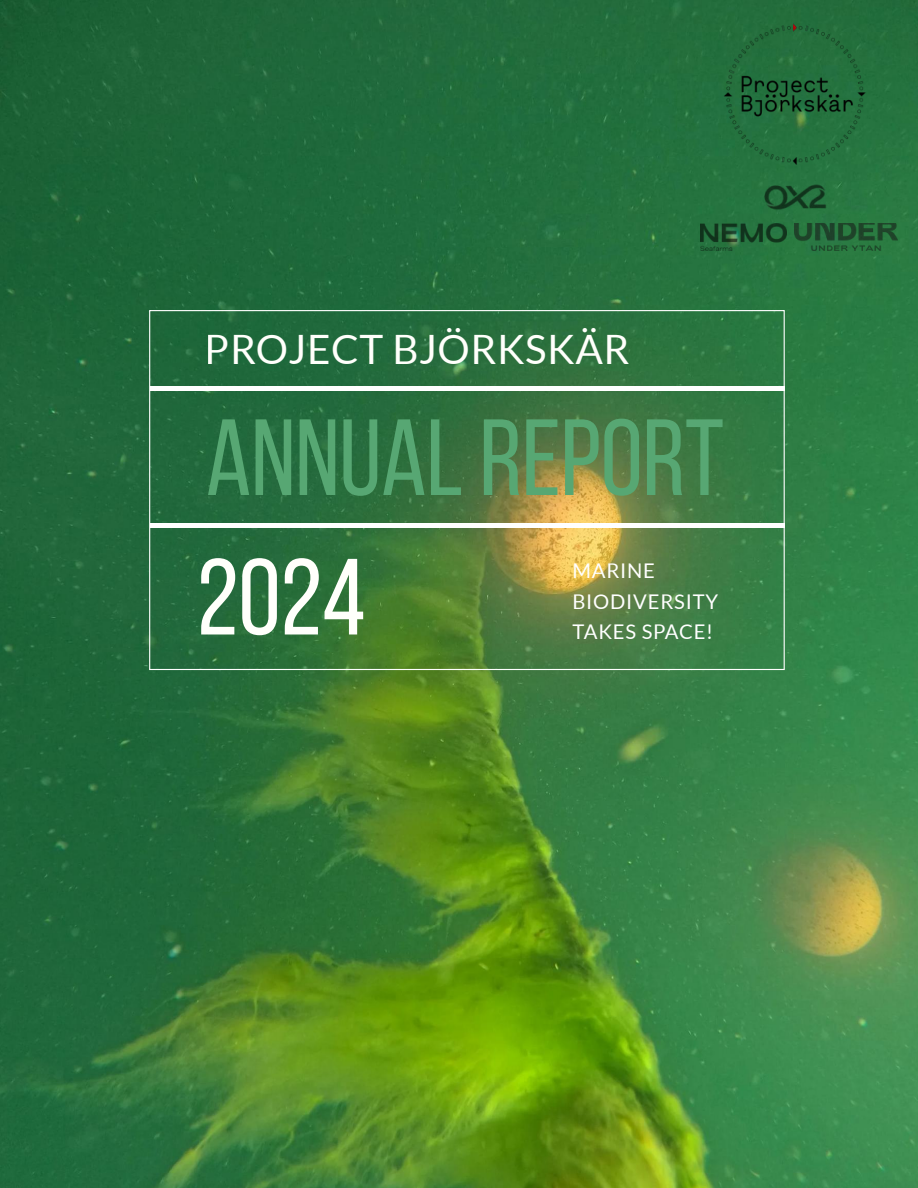
<style>
.page{position:relative;width:918px;height:1188px;background:#fff}
.page>*{position:absolute;margin:0;border:0;box-sizing:border-box;transform-origin:0 0}
.t1{font:108px "Bebas Neue";color:#57a773}
.t2{font:108px "Bebas Neue";color:#fffffb}
.t3{font:40.5px "Lato";letter-spacing:.015em;color:#fffffb}
.t4{font:20.25px/30.3px "Lato";letter-spacing:.04em;color:#fff}
</style>
<div class="page">
<img style="left:0;top:0;width:918px;height:1188px">
<hr style="left:150px;top:523px;width:166px;height:4px;background:#fff">
<hr style="left:316px;top:523px;width:167px;height:4px;background:#fff">
<hr style="left:483px;top:523px;width:167px;height:4px;background:#fff">
<hr style="left:650px;top:523px;width:134px;height:4px;background:#fff">
<hr style="left:150px;top:387px;width:166px;height:4px;background:#fff">
<hr style="left:316px;top:387px;width:167px;height:4px;background:#fff">
<hr style="left:483px;top:387px;width:167px;height:4px;background:#fff">
<hr style="left:650px;top:387px;width:134px;height:4px;background:#fff">
<img style="left:696px;top:19px;width:198px;height:149px">
<img style="left:701px;top:224px;width:85px;height:27px">
<img style="left:754px;top:156px;width:81px;height:81px">
<img style="left:795px;top:224px;width:102px;height:27px">
<h2 class="t3" style="left:205px;top:327px;width:426px">PROJECT BJÖRKSKÄR</h2>
<h1 class="t1" style="left:206px;top:399px;width:519px">ANNUAL REPORT</h1>
<h1 class="t2" style="left:197px;top:539px;width:170px">2024</h1>
<p class="t4" style="left:572px;top:556px;width:147px">MARINE<br>BIODIVERSITY<br>TAKES SPACE!</p>
</div>
